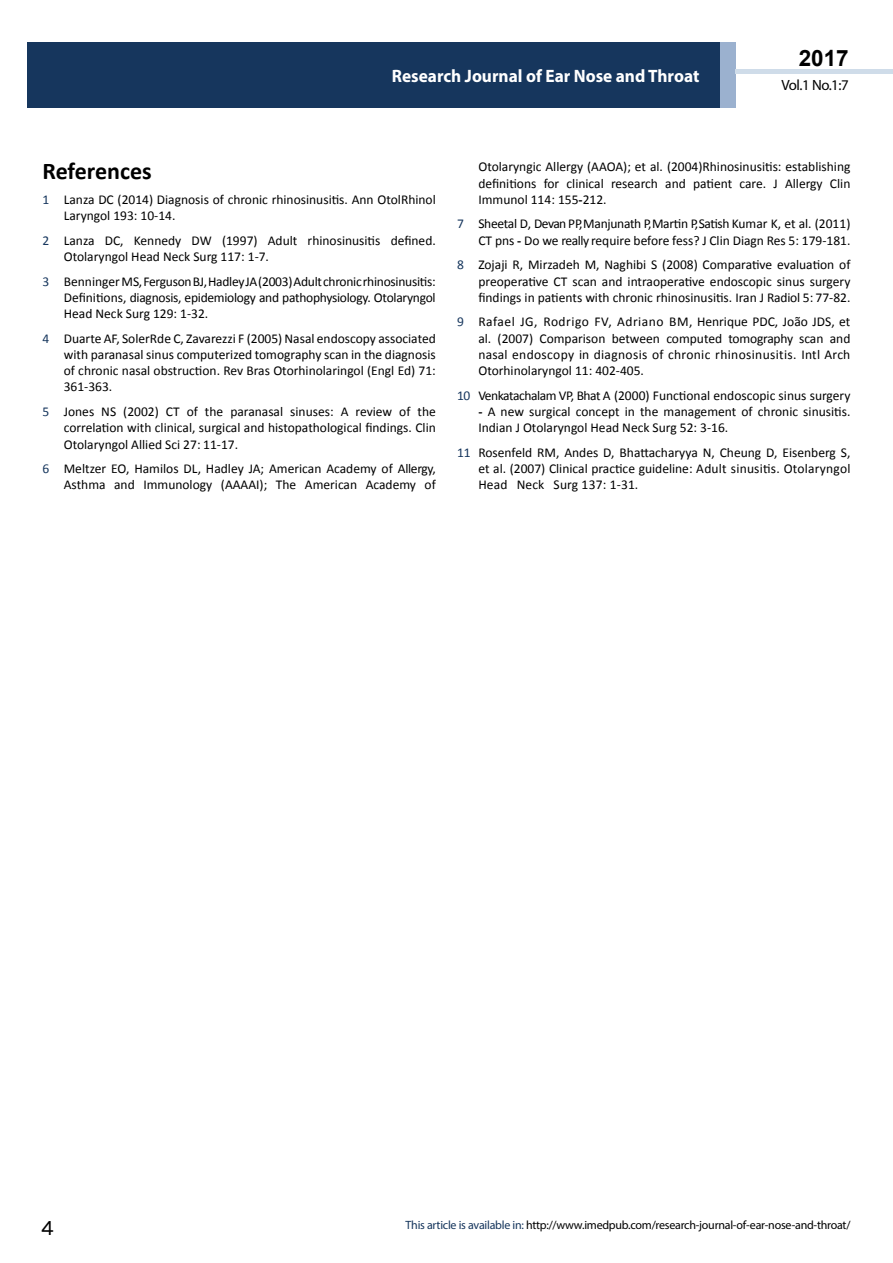
<style>
.page{position:relative;width:893px;height:1263px;background:#fff}
.page>*{position:absolute;margin:0;border:0;box-sizing:border-box;transform-origin:0 0}
.t1{font:25.5px "Tunga";color:#000}
.t2{font:700 24px "Calibri";color:#000}
.t3{font:700 22.5px "Arial";color:#000}
.t4{font:700 18px "Myriad Pro";color:#fff;scale:.96 1}
.t5{font:14.85px "Myriad Pro";color:#000}
.t6{font:13.5px/16.2px "Calibri";color:#000;text-align:justify}
.t7{font:12px "Myriad Pro";letter-spacing:-.02em;color:#000}
.s1{color:#16365d}
.s2{font-weight:700}
</style>
<div class="page">
<div style="left:27px;top:42px;width:694px;height:66px;background:#16365d"></div>
<div style="left:720px;top:42px;width:16px;height:66px;background:#9bb1cf"></div>
<div style="left:736px;top:69px;width:157px;height:5px;background:#cfdce9"></div>
<h3 class="t4" style="left:392px;top:64px;width:322px">Research Journal of Ear Nose and Throat</h3>
<h3 class="t3" style="left:799px;top:43px;width:52px">2017</h3>
<p class="t5" style="left:781px;top:76px;width:69px">Vol.1 No.1:7</p>
<h2 class="t2" style="left:43px;top:156px;width:111px">References</h2>
<p class="t6" style="left:64px;top:191px;width:374px;text-indent:-21px"><span class="s1">1</span> Lanza DC (2014) Diagnosis of chronic rhinosinusitis. Ann OtolRhinol<br>Laryngol 193: 10-14.</p>
<p class="t6" style="left:64px;top:232px;width:374px;text-indent:-21px"><span class="s1">2</span> Lanza DC, Kennedy DW (1997) Adult rhinosinusitis defined.<br>Otolaryngol Head Neck Surg 117: 1-7.</p>
<p class="t6" style="left:64px;top:273px;width:373px;text-indent:-21px"><span class="s1">3</span> Benninger MS, Ferguson BJ, Hadley JA (2003) Adult chronic rhinosinusitis:<br>Definitions, diagnosis, epidemiology and pathophysiology. Otolaryngol Head Neck Surg 129: 1-32.</p>
<p class="t6" style="left:64px;top:330px;width:374px;text-indent:-21px"><span class="s1">4</span> Duarte AF, SolerRde C, Zavarezzi F (2005) Nasal endoscopy associated with paranasal sinus computerized tomography scan in the diagnosis of chronic nasal obstruction. Rev Bras Otorhinolaringol (Engl Ed) 71:<br>361-363.</p>
<p class="t6" style="left:64px;top:404px;width:374px;text-indent:-21px"><span class="s1">5</span> Jones NS (2002) CT of the paranasal sinuses: A review of the correlation with clinical, surgical and histopathological findings. Clin Otolaryngol Allied Sci 27: 11-17.</p>
<p class="t6" style="left:43px;top:461px;width:395px;text-align:right"><span class="s1">6</span> Meltzer EO, Hamilos DL, Hadley JA; American Academy of Allergy,<br>Asthma and Immunology (AAAAI); The American Academy of</p>
<p class="t6" style="left:478px;top:159px;width:374px">Otolaryngic Allergy (AAOA); et al. (2004)Rhinosinusitis: establishing definitions for clinical research and patient care. J Allergy Clin Immunol 114: 155<span class="s2">-</span>212.</p>
<p class="t6" style="left:457px;top:216px;width:395px;text-align:right"><span class="s1">7</span> Sheetal D, Devan PP,Manjunath P,Martin P,Satish Kumar K, et al. (2011)<br>CT pns <span class="s2">-</span> Do we really require before fess? J Clin Diagn Res 5: 179-181.</p>
<p class="t6" style="left:478px;top:257px;width:374px;text-indent:-21px"><span class="s1">8</span> Zojaji R, Mirzadeh M, Naghibi S (2008) Comparative evaluation of preoperative CT scan and intraoperative endoscopic sinus surgery findings in patients with chronic rhinosinusitis. Iran J Radiol 5: 77-82.</p>
<p class="t6" style="left:478px;top:314px;width:374px;text-indent:-21px"><span class="s1">9</span> Rafael JG, Rodrigo FV, Adriano BM, Henrique PDC, João JDS, et al. (2007) Comparison between computed tomography scan and nasal endoscopy in diagnosis of chronic rhinosinusitis. Intl Arch Otorhinolaryngol 11: 402-405.</p>
<p class="t6" style="left:457px;top:387px;width:395px"><span class="s1">10</span> Venkatachalam VP, Bhat A (2000) Functional endoscopic sinus surgery</p>
<p class="t6" style="left:478px;top:403px;width:374px"><span class="s2">-</span> A new surgical concept in the management of chronic sinusitis.<br>Indian J Otolaryngol Head Neck Surg 52: 3-16.</p>
<p class="t6" style="left:478px;top:444px;width:374px;text-indent:-21px"><span class="s1">11</span> Rosenfeld RM, Andes D, Bhattacharyya N, Cheung D, Eisenberg S, et al. (2007) Clinical practice guideline: Adult sinusitis. Otolaryngol Head Neck Surg 137: 1-31.</p>
<h1 class="t1" style="left:41px;top:1211px;width:15px">4</h1>
<p class="t7" style="left:406px;top:1218px;width:446px"><span class="s1">This article is available in:</span> http://www.imedpub.com/research-journal-of-ear-nose-and-throat/</p>
</div>
